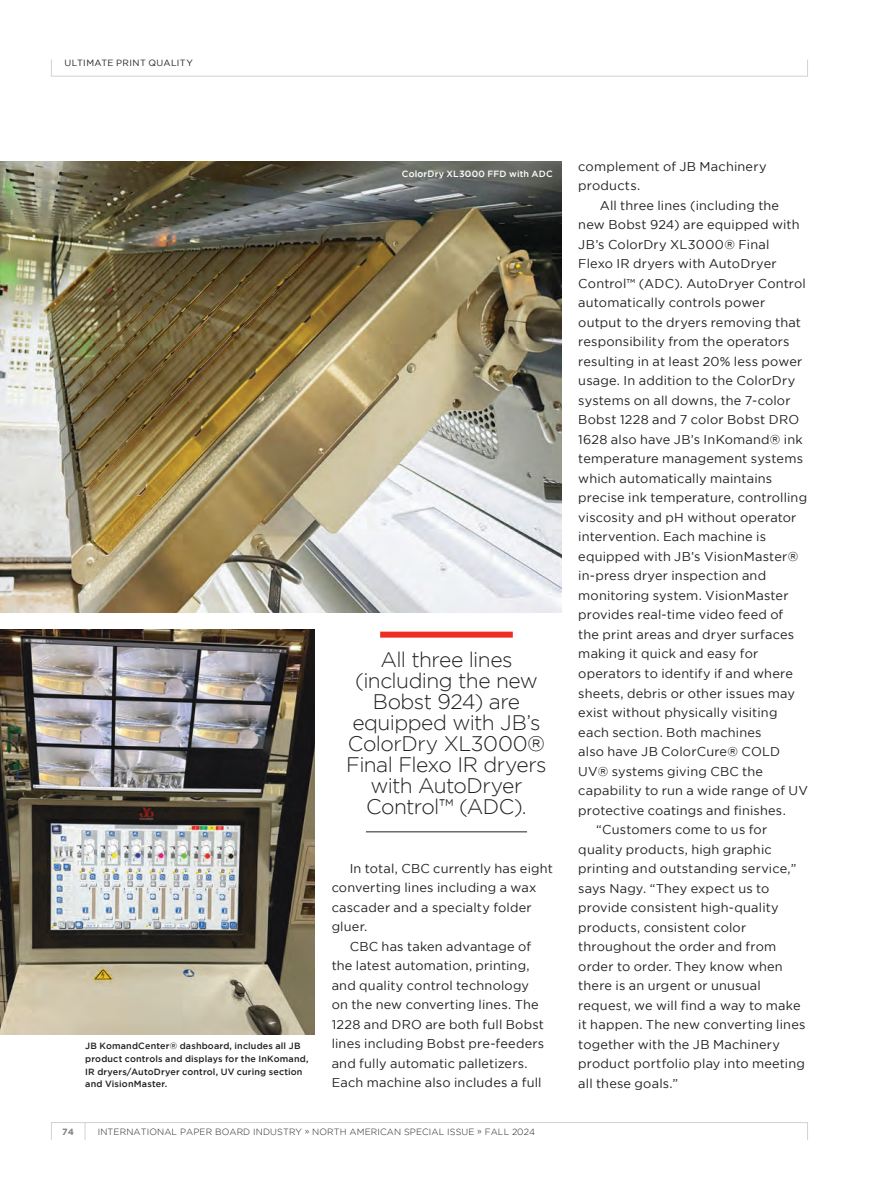
<style>
.page{position:relative;width:893px;height:1191px;background:#fff}
.page>*{position:absolute;margin:0;border:0;box-sizing:border-box;transform-origin:0 0}
.t1{font:300 21px/21px "Gotham";letter-spacing:-.025em;color:#231f20;text-align:center}
.t2{font:12.75px/19.5px "Gotham";letter-spacing:.015em;color:#231f20}
.t3{font:500 9px/12.8px "Gotham";letter-spacing:.02em;color:#231f20}
.t4{font:300 9px "Gotham";letter-spacing:.015em;color:#231f20}
.t5{font:500 9px "Gotham";letter-spacing:.015em;color:#fff}
.t6{font:9px "Gotham";letter-spacing:.045em;color:#231f20}
.t7{font:700 9px "Gotham";color:#808285}
</style>
<div class="page">
<img style="left:0;top:629px;width:315px;height:405px">
<div style="left:51px;top:59px;width:757px;height:18px;border:1px solid #d1d2d4"></div>
<div style="left:51px;top:1122px;width:757px;height:18px;border:1px solid #d1d2d4"></div>
<svg style="left:85px;top:1123px;width:1px;height:17px"></svg>
<img style="left:0;top:162px;width:561px;height:450px">
<div style="left:380px;top:631px;width:133px;height:6px;background:#ee2e22"></div>
<hr style="left:366px;top:831px;width:161px;height:1px;background:#231f20">
<p class="t6" style="left:65px;top:58px;width:130px">ULTIMATE PRINT QUALITY</p>
<p class="t5" style="left:402px;top:168px;width:152px">ColorDry XL3000 FFD with ADC</p>
<p class="t3" style="left:85px;top:1039px;width:225px">JB KomandCenter® dashboard, includes all JB product controls and displays for the InKomand, IR dryers/AutoDryer control, UV curing section and VisionMaster.</p>
<h1 class="t1" style="left:346px;top:649px;width:202px">All three lines (including the new<br>Bobst 924) are equipped with JB’s<br>ColorDry XL3000®<br>Final Flexo IR dryers with AutoDryer<br>Control™ (ADC).</h1>
<p class="t2" style="left:350px;top:858px;width:205px">In total, CBC currently has eight</p>
<p class="t2" style="left:332px;top:877px;width:206px">converting lines including a wax</p>
<p class="t2" style="left:332px;top:897px;width:202px">cascader and a specialty folder</p>
<p class="t2" style="left:332px;top:916px;width:37px">gluer.</p>
<p class="t2" style="left:350px;top:936px;width:183px">CBC has taken advantage of</p>
<p class="t2" style="left:332px;top:955px;width:199px">the latest automation, printing,</p>
<p class="t2" style="left:332px;top:975px;width:199px">and quality control technology</p>
<p class="t2" style="left:332px;top:994px;width:209px">on the new converting lines. The</p>
<p class="t2" style="left:332px;top:1014px;width:214px">1228 and DRO are both full Bobst</p>
<p class="t2" style="left:332px;top:1033px;width:214px">lines including Bobst pre-feeders</p>
<p class="t2" style="left:332px;top:1053px;width:197px">and fully automatic palletizers.</p>
<p class="t2" style="left:332px;top:1072px;width:211px">Each machine also includes a full</p>
<p class="t7" style="left:62px;top:1126px;width:13px">74</p>
<p class="t4" style="left:98px;top:1126px;width:439px">INTERNATIONAL PAPER BOARD INDUSTRY » NORTH AMERICAN SPECIAL ISSUE » FALL 2024</p>
<p class="t2" style="left:578px;top:156px;width:190px">complement of JB Machinery products.</p>
<p class="t2" style="left:600px;top:195px;width:181px">All three lines (including the</p>
<p class="t2" style="left:578px;top:215px;width:223px">new Bobst 924) are equipped with</p>
<p class="t2" style="left:578px;top:234px;width:193px">JB’s ColorDry XL3000® Final</p>
<p class="t2" style="left:578px;top:254px;width:200px">Flexo IR dryers with AutoDryer</p>
<p class="t2" style="left:578px;top:273px;width:229px">Control™ (ADC). AutoDryer Control</p>
<p class="t2" style="left:578px;top:293px;width:188px">automatically controls power</p>
<p class="t2" style="left:578px;top:312px;width:224px">output to the dryers removing that</p>
<p class="t2" style="left:578px;top:332px;width:213px">responsibility from the operators</p>
<p class="t2" style="left:578px;top:351px;width:225px">resulting in at least 20% less power</p>
<p class="t2" style="left:578px;top:371px;width:218px">usage. In addition to the ColorDry</p>
<p class="t2" style="left:578px;top:390px;width:214px">systems on all downs, the 7-color</p>
<p class="t2" style="left:578px;top:410px;width:222px">Bobst 1228 and 7 color Bobst DRO</p>
<p class="t2" style="left:578px;top:429px;width:226px">1628 also have JB’s InKomand® ink</p>
<p class="t2" style="left:578px;top:449px;width:226px">temperature management systems</p>
<p class="t2" style="left:578px;top:468px;width:195px">which automatically maintains</p>
<p class="t2" style="left:578px;top:488px;width:230px">precise ink temperature, controlling</p>
<p class="t2" style="left:578px;top:507px;width:220px">viscosity and pH without operator</p>
<p class="t2" style="left:578px;top:527px;width:189px">intervention. Each machine is</p>
<p class="t2" style="left:578px;top:546px;width:221px">equipped with JB’s VisionMaster®</p>
<p class="t2" style="left:578px;top:566px;width:189px">in-press dryer inspection and</p>
<p class="t2" style="left:578px;top:585px;width:212px">monitoring system. VisionMaster</p>
<p class="t2" style="left:578px;top:605px;width:207px">provides real-time video feed of</p>
<p class="t2" style="left:578px;top:624px;width:217px">the print areas and dryer surfaces</p>
<p class="t2" style="left:578px;top:644px;width:181px">making it quick and easy for</p>
<p class="t2" style="left:578px;top:663px;width:216px">operators to identify if and where</p>
<p class="t2" style="left:578px;top:683px;width:218px">sheets, debris or other issues may</p>
<p class="t2" style="left:578px;top:702px;width:201px">exist without physically visiting</p>
<p class="t2" style="left:578px;top:722px;width:185px">each section. Both machines</p>
<p class="t2" style="left:578px;top:741px;width:203px">also have JB ColorCure® COLD</p>
<p class="t2" style="left:578px;top:761px;width:186px">UV® systems giving CBC the</p>
<p class="t2" style="left:578px;top:780px;width:231px">capability to run a wide range of UV</p>
<p class="t2" style="left:578px;top:800px;width:209px">protective coatings and finishes.</p>
<p class="t2" style="left:596px;top:819px;width:172px">“Customers come to us for</p>
<p class="t2" style="left:578px;top:839px;width:195px">quality products, high graphic</p>
<p class="t2" style="left:578px;top:858px;width:220px">printing and outstanding service,”</p>
<p class="t2" style="left:578px;top:878px;width:193px">says Nagy. “They expect us to</p>
<p class="t2" style="left:578px;top:897px;width:202px">provide consistent high-quality</p>
<p class="t2" style="left:578px;top:917px;width:169px">products, consistent color</p>
<p class="t2" style="left:578px;top:936px;width:199px">throughout the order and from</p>
<p class="t2" style="left:578px;top:956px;width:206px">order to order. They know when</p>
<p class="t2" style="left:578px;top:975px;width:184px">there is an urgent or unusual</p>
<p class="t2" style="left:578px;top:995px;width:224px">request, we will find a way to make</p>
<p class="t2" style="left:578px;top:1014px;width:229px">it happen. The new converting lines</p>
<p class="t2" style="left:578px;top:1034px;width:203px">together with the JB Machinery</p>
<p class="t2" style="left:578px;top:1053px;width:228px">product portfolio play into meeting</p>
<p class="t2" style="left:578px;top:1073px;width:101px">all these goals.”</p>
</div>
